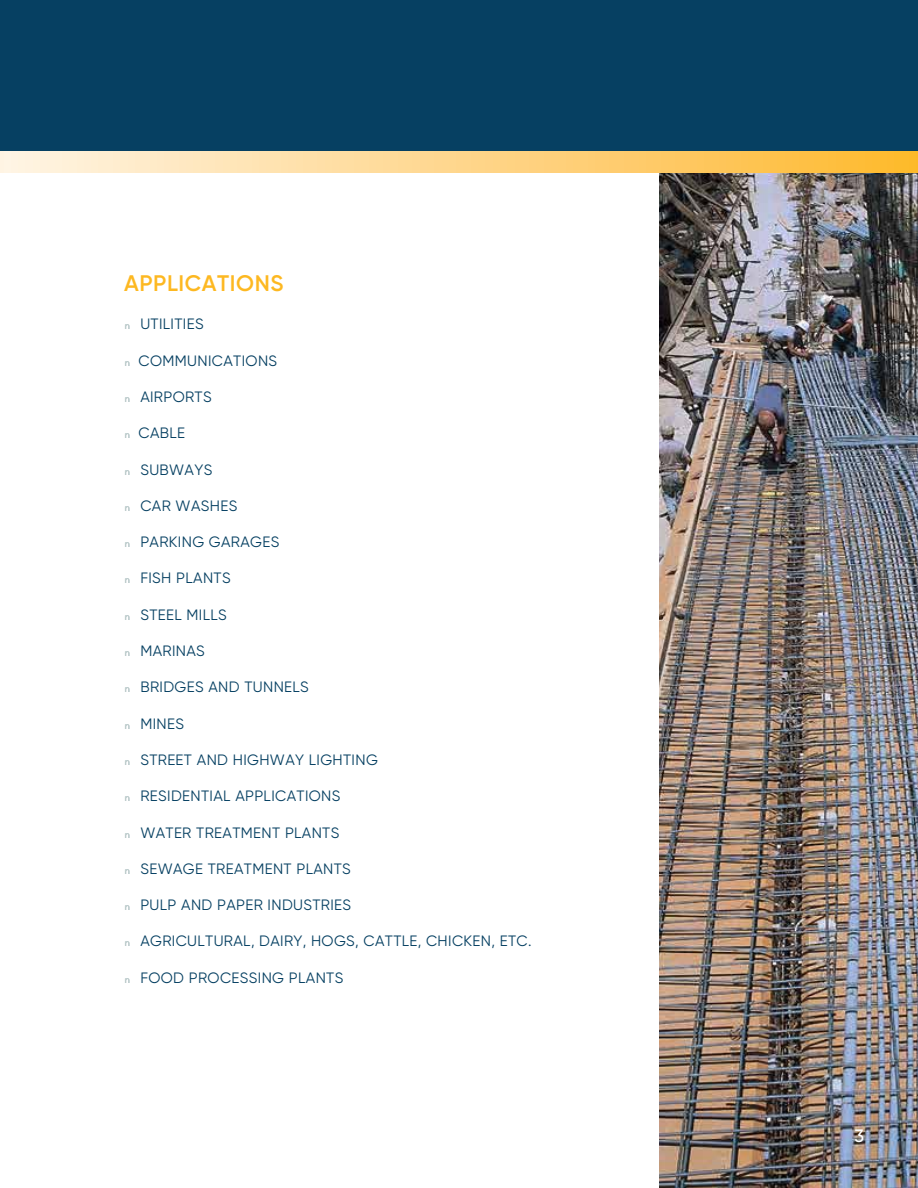
<style>
.page{position:relative;width:918px;height:1188px;background:#fff}
.page>*{position:absolute;margin:0;border:0;box-sizing:border-box;transform-origin:0 0}
.t1{font:600 22.5px "Gilroy";letter-spacing:.025em;color:#fdb821}
.t2{font:500 18px "Gilroy";color:#fff}
.t3{font:15px "Gilroy";letter-spacing:.025em;color:#064062}
.s1{font-size:9px}
</style>
<div class="page">
<img style="left:659px;top:173px;width:259px;height:1015px">
<div style="left:0;top:0;width:918px;height:159px;background:#064062"></div>
<div style="left:0;top:152px;width:918px;height:21px;background:linear-gradient(to right,#fff5e7,#feb930)"></div>
<h1 class="t1" style="left:124px;top:275px;width:161px">APPLICATIONS</h1>
<p class="t3" style="left:125px;top:319px;width:80px"><span class="s1">n</span> UTILITIES</p>
<p class="t3" style="left:125px;top:355px;width:154px"><span class="s1">n</span> COMMUNICATIONS</p>
<p class="t3" style="left:125px;top:391px;width:88px"><span class="s1">n</span> AIRPORTS</p>
<p class="t3" style="left:125px;top:428px;width:62px"><span class="s1">n</span> CABLE</p>
<p class="t3" style="left:125px;top:464px;width:89px"><span class="s1">n</span> SUBWAYS</p>
<p class="t3" style="left:125px;top:500px;width:114px"><span class="s1">n</span> CAR WASHES</p>
<p class="t3" style="left:125px;top:537px;width:156px"><span class="s1">n</span> PARKING GARAGES</p>
<p class="t3" style="left:125px;top:573px;width:107px"><span class="s1">n</span> FISH PLANTS</p>
<p class="t3" style="left:125px;top:609px;width:103px"><span class="s1">n</span> STEEL MILLS</p>
<p class="t3" style="left:125px;top:646px;width:82px"><span class="s1">n</span> MARINAS</p>
<p class="t3" style="left:125px;top:682px;width:186px"><span class="s1">n</span> BRIDGES AND TUNNELS</p>
<p class="t3" style="left:125px;top:718px;width:61px"><span class="s1">n</span> MINES</p>
<p class="t3" style="left:125px;top:754px;width:255px"><span class="s1">n</span> STREET AND HIGHWAY LIGHTING</p>
<p class="t3" style="left:125px;top:791px;width:217px"><span class="s1">n</span> RESIDENTIAL APPLICATIONS</p>
<p class="t3" style="left:125px;top:827px;width:216px"><span class="s1">n</span> WATER TREATMENT PLANTS</p>
<p class="t3" style="left:125px;top:863px;width:228px"><span class="s1">n</span> SEWAGE TREATMENT PLANTS</p>
<p class="t3" style="left:125px;top:900px;width:228px"><span class="s1">n</span> PULP AND PAPER INDUSTRIES</p>
<p class="t3" style="left:125px;top:936px;width:408px"><span class="s1">n</span> AGRICULTURAL, DAIRY, HOGS, CATTLE, CHICKEN, ETC.</p>
<p class="t3" style="left:125px;top:972px;width:220px"><span class="s1">n</span> FOOD PROCESSING PLANTS</p>
<p class="t2" style="left:854px;top:1130px;width:11px">3</p>
</div>
